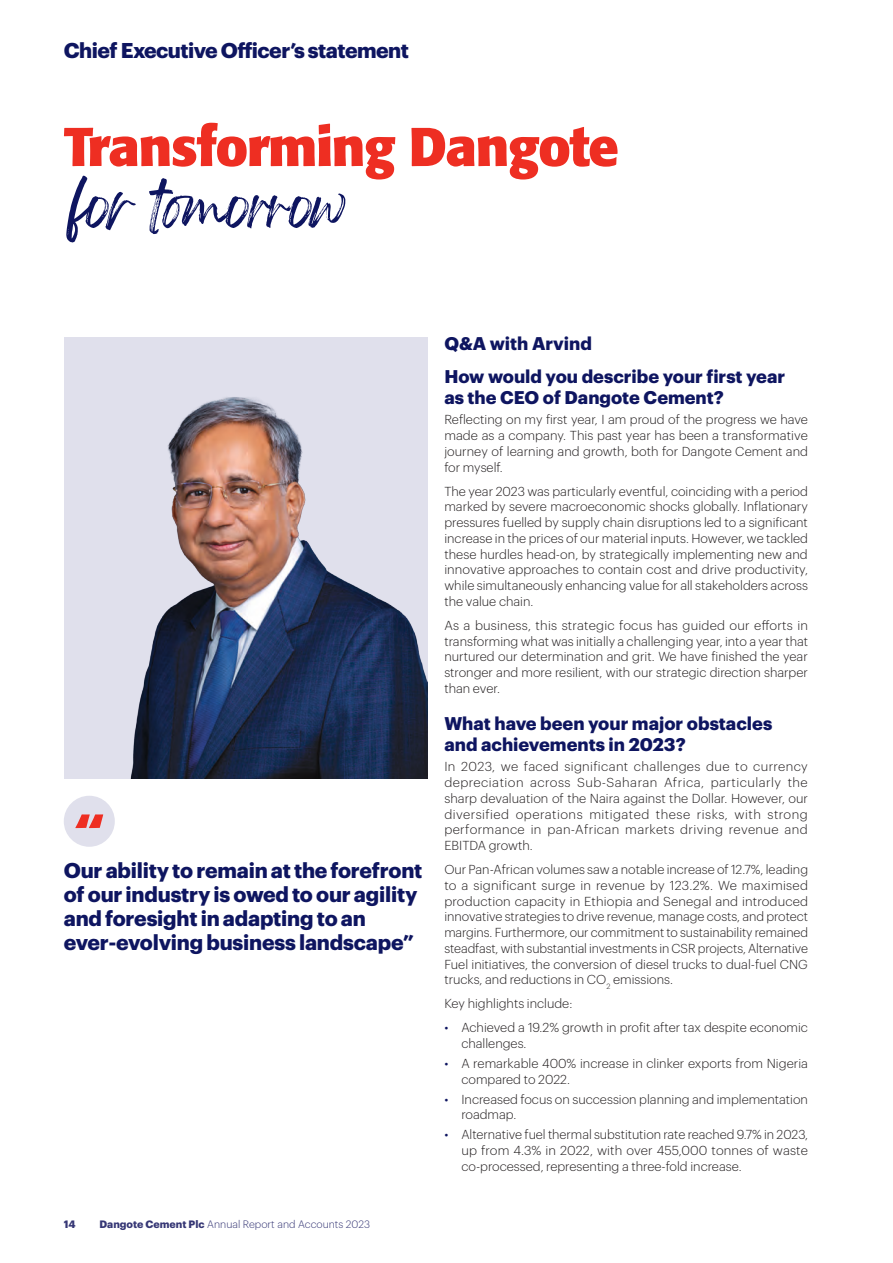
<style>
.page{position:relative;width:893px;height:1263px;background:#fff}
.page>*{position:absolute;margin:0;border:0;box-sizing:border-box;transform-origin:0 0}
.Main_Heading{font:700 54px "Formata BQ";letter-spacing:-.025em;color:#ee2e22}
.Main_Heading_Brush_S{font:54px "Feeling Passionate";letter-spacing:-.025em;color:#0e1560}
.Pullout_Quote{font:700 21px/24px "Graphik";letter-spacing:-.01em;color:#0e1560}
.Page_Title{font:700 21px "Graphik";letter-spacing:-.025em;color:#0e1560}
.Subhead_0{font:700 18px/21px "Graphik";color:#0e1560}
.Body_Text_Justified{font:300 12.75px/15.8px "Graphik";color:#231f20;text-align:justify}
.t1{font:300 10.5px "Graphik";color:#363775}
.t2{font:700 10.5px "Graphik";color:#363775}
.s1{font-weight:700}
.s2{color:#0e1560}
</style>
<div class="page">
<img style="left:64px;top:337px;width:363px;height:442px">
<div style="left:64px;top:796px;width:51px;height:51px;background:#e0e0ec;border-radius:50%"></div>
<svg style="left:75px;top:814px;width:28px;height:14px"></svg>
<p class="Page_Title" style="left:64px;top:34px;width:347px">Chief Executive Officer’s statement</p>
<p class="Main_Heading" style="left:64px;top:113px;width:556px">Transforming Dangote</p>
<p class="Main_Heading_Brush_S" style="left:70px;top:162px;width:279px">for tomorrow</p>
<p class="Pullout_Quote" style="left:64px;top:856px;width:360px">Our ability to remain at the forefront of our industry is owed to our agility and foresight in adapting to an ever‑evolving business landscape”</p>
<p class="t2" style="left:64px;top:1216px;width:13px">14</p>
<p class="t1" style="left:99px;top:1216px;width:272px"><span class="s1">Dangote Cement Plc</span> Annual Report and Accounts 2023</p>
<p class="Subhead_0" style="left:444px;top:331px;width:149px">Q&amp;A with Arvind</p>
<p class="Subhead_0" style="left:444px;top:365px;width:342px">How would you describe your first year as the CEO of Dangote Cement?</p>
<p class="Body_Text_Justified" style="left:444px;top:411px;width:365px">Reflecting on my first year, I am proud of the progress we have made as a company. This past year has been a transformative journey of learning and growth, both for Dangote Cement and for myself.</p>
<p class="Body_Text_Justified" style="left:444px;top:482px;width:365px">The year 2023 was particularly eventful, coinciding with a period marked by severe macroeconomic shocks globally. Inflationary pressures fuelled by supply chain disruptions led to a significant increase in the prices of our material inputs. However, we tackled these hurdles head-on, by strategically implementing new and innovative approaches to contain cost and drive productivity, while simultaneously enhancing value for all stakeholders across the value chain.</p>
<p class="Body_Text_Justified" style="left:444px;top:616px;width:365px">As a business, this strategic focus has guided our efforts in transforming what was initially a challenging year, into a year that nurtured our determination and grit. We have finished the year stronger and more resilient, with our strategic direction sharper than ever.</p>
<p class="Subhead_0" style="left:444px;top:712px;width:329px">What have been your major obstacles and achievements in 2023?</p>
<p class="Body_Text_Justified" style="left:444px;top:758px;width:365px">In 2023, we faced significant challenges due to currency depreciation across Sub-Saharan Africa, particularly the sharp devaluation of the Naira against the Dollar. However, our diversified operations mitigated these risks, with strong performance in pan-African markets driving revenue and EBITDA growth.</p>
<p class="Body_Text_Justified" style="left:444px;top:861px;width:365px">Our Pan-African volumes saw a notable increase of 12.7%, leading to a significant surge in revenue by 123.2%. We maximised production capacity in Ethiopia and Senegal and introduced innovative strategies to drive revenue, manage costs, and protect margins. Furthermore, our commitment to sustainability remained steadfast, with substantial investments in CSR projects, Alternative Fuel initiatives, the conversion of diesel trucks to dual-fuel CNG trucks, and reductions in CO<sub>2</sub> emissions.</p>
<p class="Body_Text_Justified" style="left:444px;top:995px;width:130px">Key highlights include:</p>
<p class="Body_Text_Justified" style="left:461px;top:1019px;width:348px;text-indent:-17px"><span class="s2">•</span> Achieved a 19.2% growth in profit after tax despite economic challenges.</p>
<p class="Body_Text_Justified" style="left:461px;top:1054px;width:348px;text-indent:-17px"><span class="s2">•</span> A remarkable 400% increase in clinker exports from Nigeria compared to 2022.</p>
<p class="Body_Text_Justified" style="left:461px;top:1090px;width:348px;text-indent:-17px"><span class="s2">•</span> Increased focus on succession planning and implementation roadmap.</p>
<p class="Body_Text_Justified" style="left:461px;top:1126px;width:348px;text-indent:-17px"><span class="s2">•</span> Alternative fuel thermal substitution rate reached 9.7% in 2023, up from 4.3% in 2022, with over 455,000 tonnes of waste co‑processed, representing a three-fold increase.</p>
</div>
